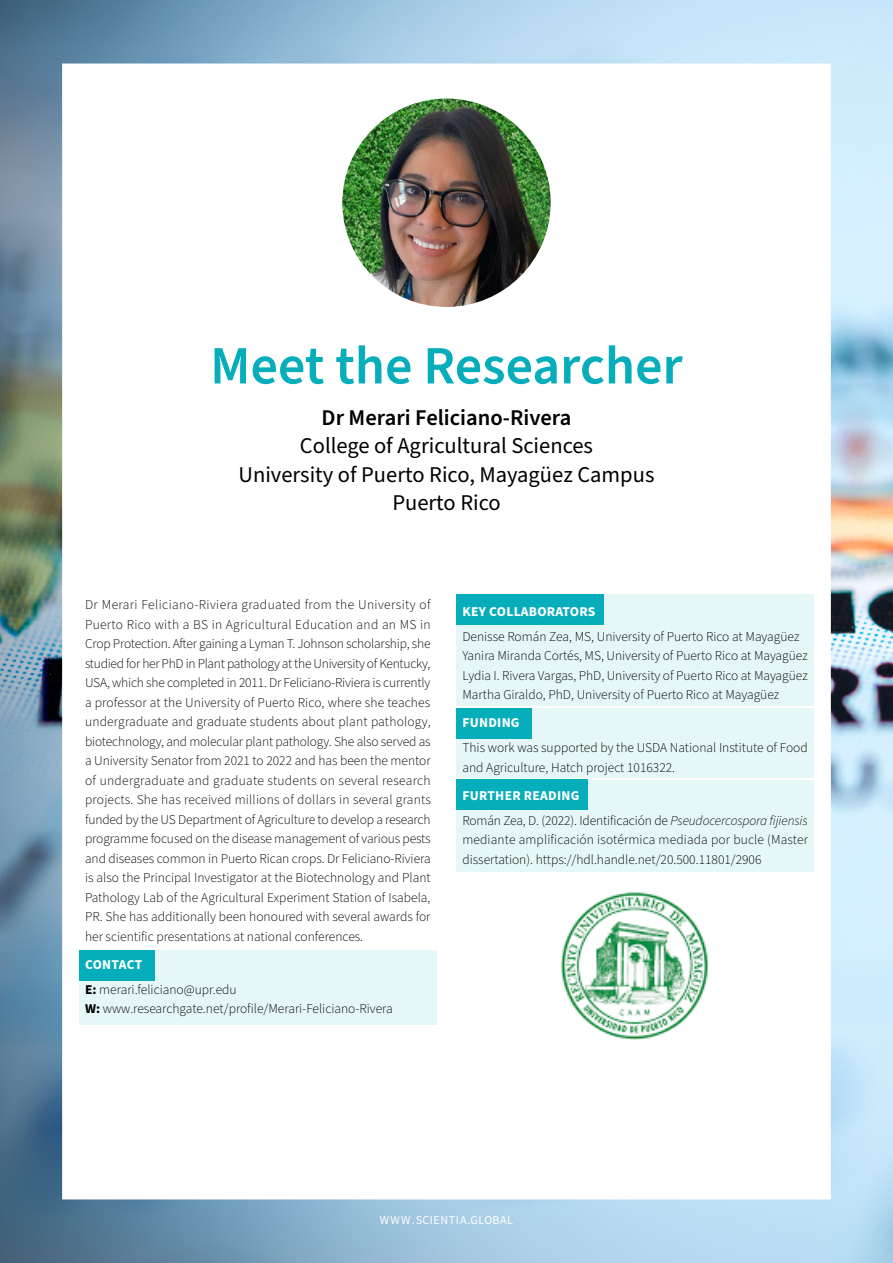
<style>
.page{position:relative;width:893px;height:1263px;background:#fff}
.page>*{position:absolute;margin:0;border:0;box-sizing:border-box;transform-origin:0 0}
.t1{font:600 54px "Source Sans Pro";color:#06aebb}
.t2{font:22.5px/28.5px "Source Sans Pro";color:#000;text-align:center}
.t3{font:600 22.5px "Source Sans Pro";color:#000}
.t4{font:300 13.5px/19.5px "Source Sans Pro";color:#000}
.t5{font:700 13.5px "Source Sans Pro";letter-spacing:.02em;color:#fff}
.t6{font:12px "Source Sans Pro";letter-spacing:.05em;color:#fff}
.s1{font-weight:700;color:#fff}
.s2{font-weight:700}
.s3{font-style:italic}
</style>
<div class="page">
<img style="left:0;top:0;width:893px;height:1263px">
<div style="left:62px;top:64px;width:769px;height:1135px;background:#fff;border:2px solid #fff"></div>
<div style="left:79px;top:950px;width:358px;height:75px;background:#e6f7f8"></div>
<div style="left:456px;top:594px;width:358px;height:112px;background:#e6f7f8"></div>
<div style="left:79px;top:950px;width:75px;height:30px;background:#06aebb"></div>
<div style="left:456px;top:594px;width:148px;height:31px;background:#06aebb"></div>
<div style="left:456px;top:708px;width:358px;height:69px;background:#e6f7f8"></div>
<div style="left:456px;top:780px;width:358px;height:92px;background:#e6f7f8"></div>
<div style="left:456px;top:708px;width:75px;height:30px;background:#06aebb"></div>
<div style="left:456px;top:780px;width:132px;height:30px;background:#06aebb"></div>
<img style="left:342px;top:99px;width:209px;height:208px;border-radius:104px">
<img style="left:561px;top:892px;width:148px;height:147px">
<h1 class="t1" style="left:210px;top:329px;width:474px">Meet the Researcher</h1>
<h2 class="t3" style="left:322px;top:402px;width:251px">Dr Merari Feliciano-Rivera</h2>
<h2 class="t2" style="left:239px;top:432px;width:417px">College of Agricultural Sciences<br>University of Puerto Rico, Mayagüez Campus<br>Puerto Rico</h2>
<p class="t4" style="left:85px;top:595px;width:347px;text-align:justify">Dr Merari Feliciano-Riviera graduated from the University of Puerto Rico with a BS in Agricultural Education and an MS in Crop Protection. After gaining a Lyman T. Johnson scholarship, she studied for her PhD in Plant pathology at the University of Kentucky, USA, which she completed in 2011. Dr Feliciano-Riviera is currently a professor at the University of Puerto Rico, where she teaches undergraduate and graduate students about plant pathology, biotechnology, and molecular plant pathology. She also served as a University Senator from 2021 to 2022 and has been the mentor of undergraduate and graduate students on several research projects. She has received millions of dollars in several grants funded by the US Department of Agriculture to develop a research programme focused on the disease management of various pests and diseases common in Puerto Rican crops. Dr Feliciano-Riviera is also the Principal Investigator at the Biotechnology and Plant Pathology Lab of the Agricultural Experiment Station of Isabela, PR. She has additionally been honoured with several awards for her scientific presentations at national conferences.</p>
<p class="t4" style="left:85px;top:952px;width:153px;line-height:25px"><span class="s1">CONTACT<br></span><span class="s2">E:</span> merari.feliciano@upr.edu</p>
<p class="t4" style="left:85px;top:999px;width:309px"><span class="s2">W:</span> www.researchgate.net/profile/Merari-Feliciano-Rivera</p>
<p class="t5" style="left:462px;top:602px;width:134px">KEY COLLABORATORS</p>
<p class="t4" style="left:462px;top:627px;width:347px">Denisse Román Zea, MS, University of Puerto Rico at Mayagüez Yanira Miranda Cortés, MS, University of Puerto Rico at Mayagüez Lydia I. Rivera Vargas, PhD, University of Puerto Rico at Mayagüez Martha Giraldo, PhD, University of Puerto Rico at Mayagüez</p>
<p class="t5" style="left:462px;top:713px;width:59px">FUNDING</p>
<p class="t4" style="left:462px;top:738px;width:347px">This work was supported by the USDA National Institute of Food and Agriculture, Hatch project 1016322.</p>
<p class="t4" style="left:462px;top:783px;width:347px;line-height:25px"><span class="s1">FURTHER READING<br></span>Román Zea, D. (2022). Identificación de <span class="s3">Pseudocercospora fijiensis</span></p>
<p class="t4" style="left:462px;top:830px;width:347px">mediante amplificación isotérmica mediada por bucle (Master dissertation). https://hdl.handle.net/20.500.11801/2906</p>
<p class="t6" style="left:380px;top:1212px;width:135px">WWW.SCIENTIA.GLOBAL</p>
</div>
